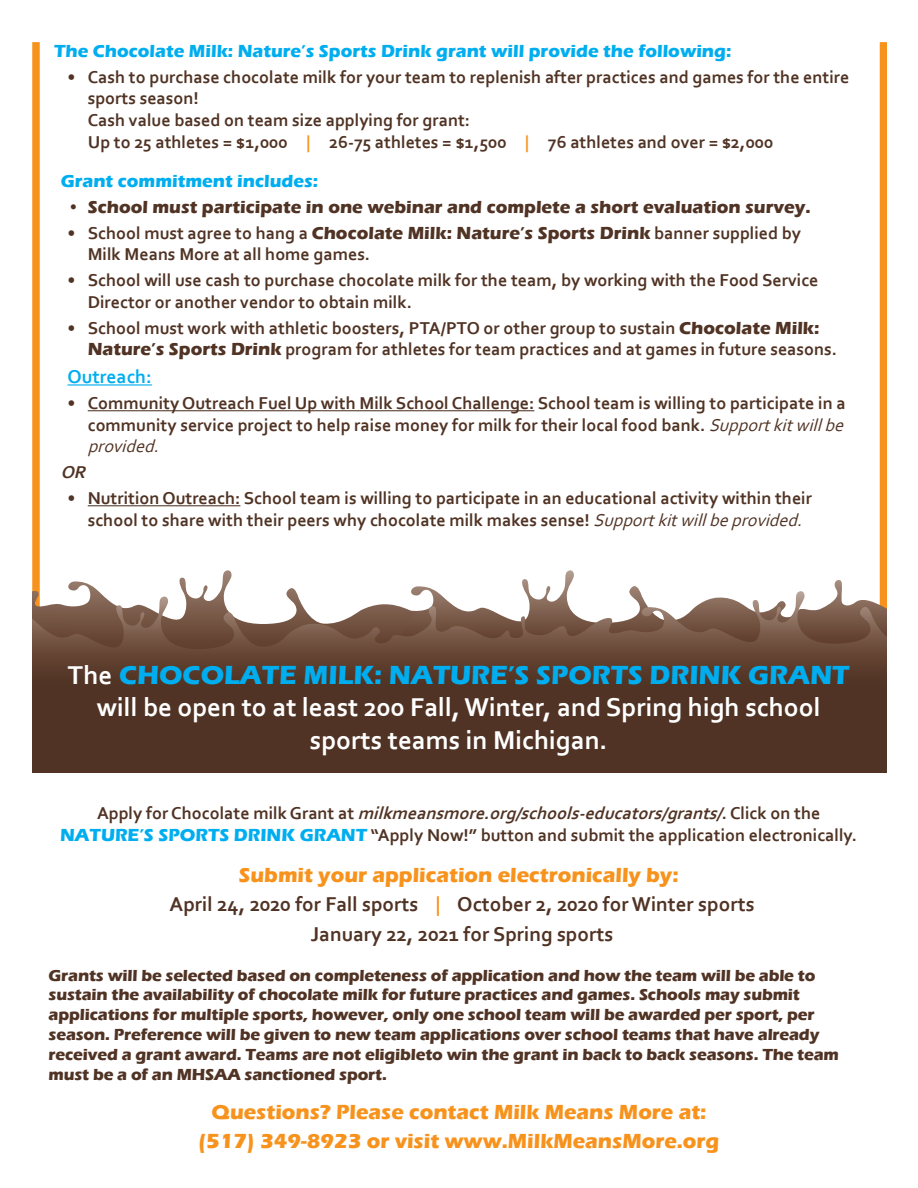
<style>
.page{position:relative;width:918px;height:1188px;background:#fff}
.page>*{position:absolute;margin:0;border:0;box-sizing:border-box;transform-origin:0 0}
.t1{font:700 27px/32.4px "Corbel";color:#fff;text-align:center}
.t2{font:700 21px "Eras ITC";color:#f7931d}
.t3{font:700 21px "Corbel";color:#503324}
.t4{font:700 19.5px "Corbel";color:#00aeef}
.t5{font:700 18px/21.6px "Corbel";color:#503324}
.t6{font:700 18px "Eras ITC";color:#00aeef}
.t7{font:700 18px "Eras ITC";color:#503324}
.t8{font:italic 700 18px "Corbel";color:#503324}
.t9{font:700 16.5px/19.8px "Eras ITC";letter-spacing:-.01em;color:#503324}
.s1{color:#f7931d}
.s2{font-family:"Eras ITC"}
.s3{font-weight:400;font-style:italic}
.s4{font-family:"Eras ITC";color:#00aeef}
.s5{font-style:italic}
</style>
<div class="page">
<div style="left:32px;top:42px;width:8px;height:687px;background:#f7931d"></div>
<div style="left:880px;top:42px;width:7px;height:687px;background:#f7931d"></div>
<svg style="left:416px;top:570px;width:464px;height:21px"></svg>
<svg style="left:32px;top:570px;width:384px;height:21px"></svg>
<div style="left:16px;top:659px;width:886px;height:114px;background:#503324"></div>
<svg style="left:32px;top:591px;width:855px;height:78px"></svg>
<div style="left:0;top:477px;width:32px;height:376px;background:#fff"></div>
<div style="left:887px;top:25px;width:31px;height:830px;background:#fff"></div>
<hr style="left:68px;top:384px;width:84px;height:2px;background:#00aeef">
<hr style="left:88px;top:410px;width:446px;height:1px;background:#503324">
<hr style="left:88px;top:505px;width:152px;height:1px;background:#503324">
<p class="t6" style="left:54px;top:40px;width:679px">The Chocolate Milk: Nature’s Sports Drink grant will provide the following:</p>
<p class="t5" style="left:88px;top:66px;width:763px;text-indent:-20px">• Cash to purchase chocolate milk for your team to replenish after practices and games for the entire sports season!<br>Cash value based on team size applying for grant:<br>Up to 25 athletes = $1,000 <span class="s1">|</span> 26-75 athletes = $1,500 <span class="s1">|</span> 76 athletes and over = $2,000</p>
<p class="t6" style="left:61px;top:171px;width:259px">Grant commitment includes:</p>
<p class="t7" style="left:68px;top:197px;width:745px">• School must participate in one webinar and complete a short evaluation survey.</p>
<p class="t5" style="left:88px;top:222px;width:715px;text-indent:-20px">• School must agree to hang a <span class="s2">Chocolate Milk: Nature’s Sports Drink</span> banner supplied by<br>Milk Means More at all home games.</p>
<p class="t5" style="left:88px;top:269px;width:732px;text-indent:-20px">• School will use cash to purchase chocolate milk for the team, by working with the Food Service<br>Director or another vendor to obtain milk.</p>
<p class="t5" style="left:88px;top:317px;width:751px;text-indent:-20px">• School must work with athletic boosters, PTA/PTO or other group to sustain <span class="s2">Chocolate Milk:<br>Nature’s Sports Drink</span> program for athletes for team practices and at games in future seasons.</p>
<p class="t4" style="left:68px;top:365px;width:86px">Outreach:</p>
<p class="t5" style="left:88px;top:392px;width:763px;text-indent:-20px">• Community Outreach Fuel Up with Milk School Challenge: School team is willing to participate in a community service project to help raise money for milk for their local food bank. <span class="s3">Supportkitwillbe provided.</span></p>
<p class="t8" style="left:61px;top:461px;width:31px">OR</p>
<p class="t5" style="left:68px;top:487px;width:746px;text-align:right">• Nutrition Outreach: School team is willing to participate in an educational activity within their school to share with their peers why chocolate milk makes sense! <span class="s3">Supportkitwillbeprovided.</span></p>
<p class="t1" style="left:68px;top:658px;width:783px">The <span class="s4">CHOCOLATE MILK: NATURE’S SPORTS DRINK GRANT </span>will be open to at least 200 Fall, Winter, and Spring high school sports teams in Michigan.</p>
<p class="t5" style="left:60px;top:802px;width:798px;text-align:center">A p p l y fo r C h o c o l a t e m i l k G r a n t a t <span class="s5">milkmeansmore.org/schools-educators/grants/</span>. C l i c k o n t h e<br><span class="s4">NATURE’S SPORTS DRINK GRANT</span> “Apply Now!” button and submit the application electronically.</p>
<p class="t2" style="left:239px;top:862px;width:441px">Submit your application electronically by:</p>
<p class="t3" style="left:170px;top:891px;width:587px">April 24, 2020 for Fall sports <span class="s1">|</span> October 2, 2020 for Winter sports</p>
<p class="t3" style="left:311px;top:921px;width:304px">January 22, 2021 for Spring sports</p>
<p class="t9" style="left:49px;top:965px;width:792px">Grants will be selected based on completeness of application and how the team will be able to sustain the availability of chocolate milk for future practices and games. Schools may submit applications for multiple sports, however, only one school team will be awarded per sport, per season. Preference will be given to new team applications over school teams that have already received a grant award. Teams are not eligibleto win the grant in back to back seasons. The team must be a of an MHSAA sanctioned sport.</p>
<p class="t2" style="left:212px;top:1100px;width:496px">Questions? Please contact Milk Means More at:</p>
<p class="t2" style="left:198px;top:1129px;width:522px">(517) 349-8923 or visit www.MilkMeansMore.org</p>
</div>
